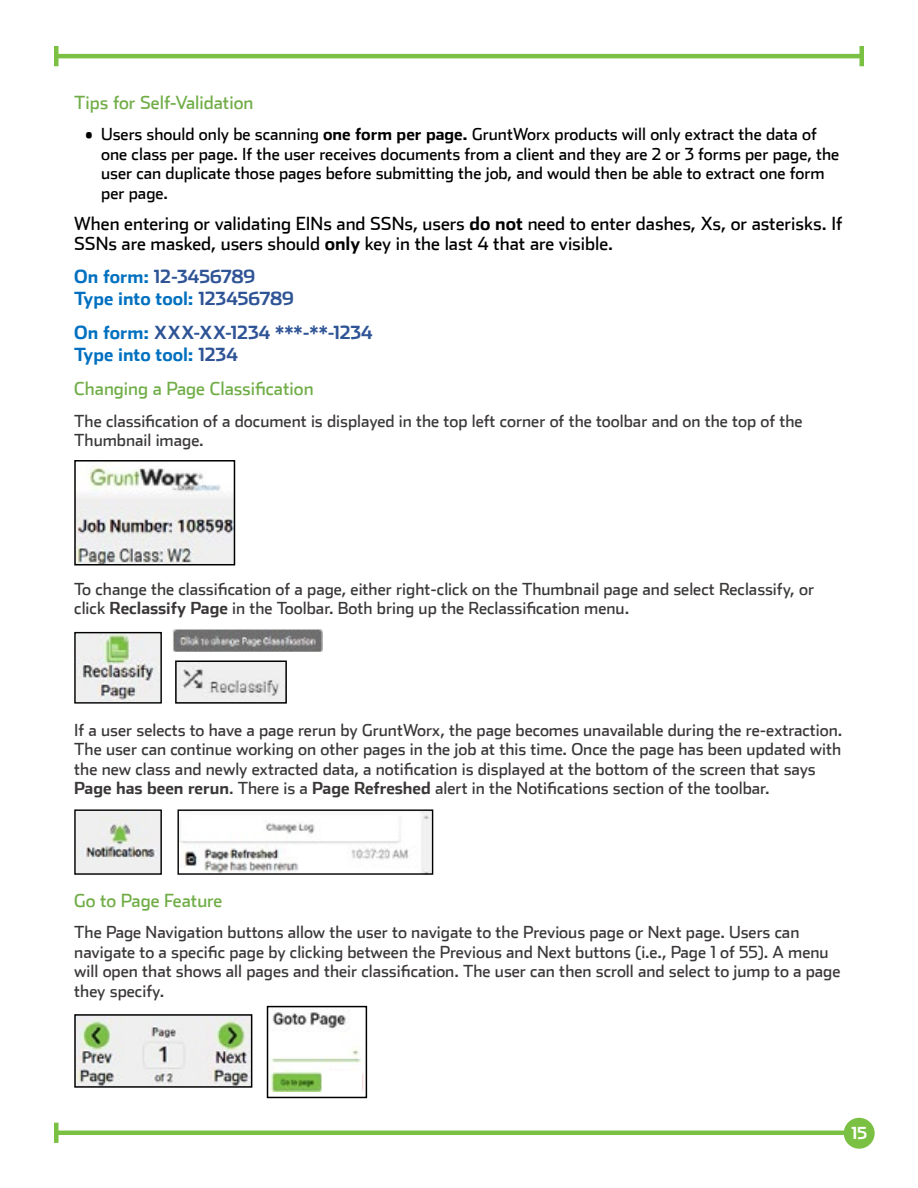
<style>
.page{position:relative;width:918px;height:1188px;background:#fff}
.page>*{position:absolute;margin:0;border:0;box-sizing:border-box;transform-origin:0 0}
.t1{font:18px/19.5px "Stainless";color:#000}
.Heading_2{font:18px "Stainless";color:#70ad47}
.t2{font:700 18px "Stainless";color:#2f5496}
.Heading_2-2{font:700 18px "Stainless";color:#0070c0}
.t3{font:16.5px/19.5px "Stainless";color:#3b3838}
.t4{font:16.5px/19.5px "Stainless";color:#000}
.t5{font:700 16.5px "Stainless";color:#fff}
.s1{font-weight:700}
.s2{color:#0070c0}
.s3{color:#2f5496}
</style>
<div class="page">
<img style="left:77px;top:463px;width:155px;height:99px">
<div style="left:74px;top:460px;width:161px;height:105px;border:2px solid #000"></div>
<img style="left:76px;top:634px;width:84px;height:68px">
<div style="left:74px;top:632px;width:88px;height:72px;border:1px solid #000"></div>
<img style="left:172px;top:629px;width:151px;height:22px">
<img style="left:178px;top:664px;width:106px;height:37px">
<div style="left:175px;top:661px;width:112px;height:43px;border:2px solid #000"></div>
<img style="left:76px;top:811px;width:84px;height:62px">
<div style="left:74px;top:809px;width:88px;height:66px;border:1px solid #000"></div>
<img style="left:179px;top:811px;width:252px;height:62px">
<div style="left:177px;top:809px;width:256px;height:66px;border:1px solid #000"></div>
<img style="left:77px;top:1017px;width:172px;height:68px">
<div style="left:74px;top:1014px;width:178px;height:74px;border:2px solid #000"></div>
<img style="left:270px;top:1012px;width:94px;height:79px">
<div style="left:267px;top:1006px;width:100px;height:92px;border:2px solid #000"></div>
<hr style="left:56px;top:54px;width:806px;height:4px;background:#7ac143">
<hr style="left:54px;top:46px;width:4px;height:20px;background:#7ac143">
<hr style="left:860px;top:46px;width:4px;height:20px;background:#7ac143">
<hr style="left:56px;top:1131px;width:806px;height:4px;background:#7ac143">
<hr style="left:54px;top:1123px;width:4px;height:20px;background:#7ac143">
<div style="left:323px;top:1071px;width:39px;height:23px;background:#fff"></div>
<div style="left:844px;top:1118px;width:31px;height:31px;background:#7ac143;border-radius:50%"></div>
<p class="Heading_2" style="left:74px;top:92px;width:181px">Tips for Self-Validation</p>
<p class="t4" style="left:101px;top:124px;width:740px;text-indent:-16px">• Users should only be scanning <span class="s1">one form per page.</span> GruntWorx products will only extract the data of one class per page. If the user receives documents from a client and they are 2 or 3 forms per page, the user can duplicate those pages before submitting the job, and would then be able to extract one form per page.</p>
<p class="t1" style="left:74px;top:214px;width:770px">When entering or validating EINs and SSNs, users <span class="s1">do not</span> need to enter dashes, Xs, or asterisks. If<br>SSNs are masked, users should <span class="s1">only</span> key in the last 4 that are visible.</p>
<p class="t2" style="left:74px;top:266px;width:182px"><span class="s2">On form:</span> 12-3456789</p>
<p class="Heading_2-2" style="left:74px;top:287px;width:221px">Type into tool: <span class="s3">123456789</span></p>
<p class="t2" style="left:74px;top:321px;width:300px"><span class="s2">On form:</span> XXX-XX-1234 ***-**-1234</p>
<p class="Heading_2-2" style="left:74px;top:343px;width:165px">Type into tool: <span class="s3">1234</span></p>
<p class="Heading_2" style="left:74px;top:378px;width:241px">Changing a Page Classification</p>
<p class="t3" style="left:74px;top:411px;width:730px">The classification of a document is displayed in the top left corner of the toolbar and on the top of the<br>Thumbnail image.</p>
<p class="t3" style="left:74px;top:579px;width:741px">To change the classification of a page, either right-click on the Thumbnail page and select Reclassify, or click <span class="s1">Reclassify Page</span> in the Toolbar. Both bring up the Reclassification menu.</p>
<p class="t3" style="left:74px;top:720px;width:770px">If a user selects to have a page rerun by GruntWorx, the page becomes unavailable during the re-extraction.<br>The user can continue working on other pages in the job at this time. Once the page has been updated with the new class and newly extracted data, a notification is displayed at the bottom of the screen that says <span class="s1">Page has been rerun</span>. There is a <span class="s1">Page Refreshed</span> alert in the Notifications section of the toolbar.</p>
<p class="Heading_2" style="left:74px;top:889px;width:150px">Go to Page Feature</p>
<p class="t3" style="left:74px;top:922px;width:768px">The Page Navigation buttons allow the user to navigate to the Previous page or Next page. Users can navigate to a specific page by clicking between the Previous and Next buttons (i.e., Page 1 of 55). A menu will open that shows all pages and their classification. The user can then scroll and select to jump to a page they specify.</p>
<p class="t5" style="left:851px;top:1123px;width:17px">15</p>
</div>
